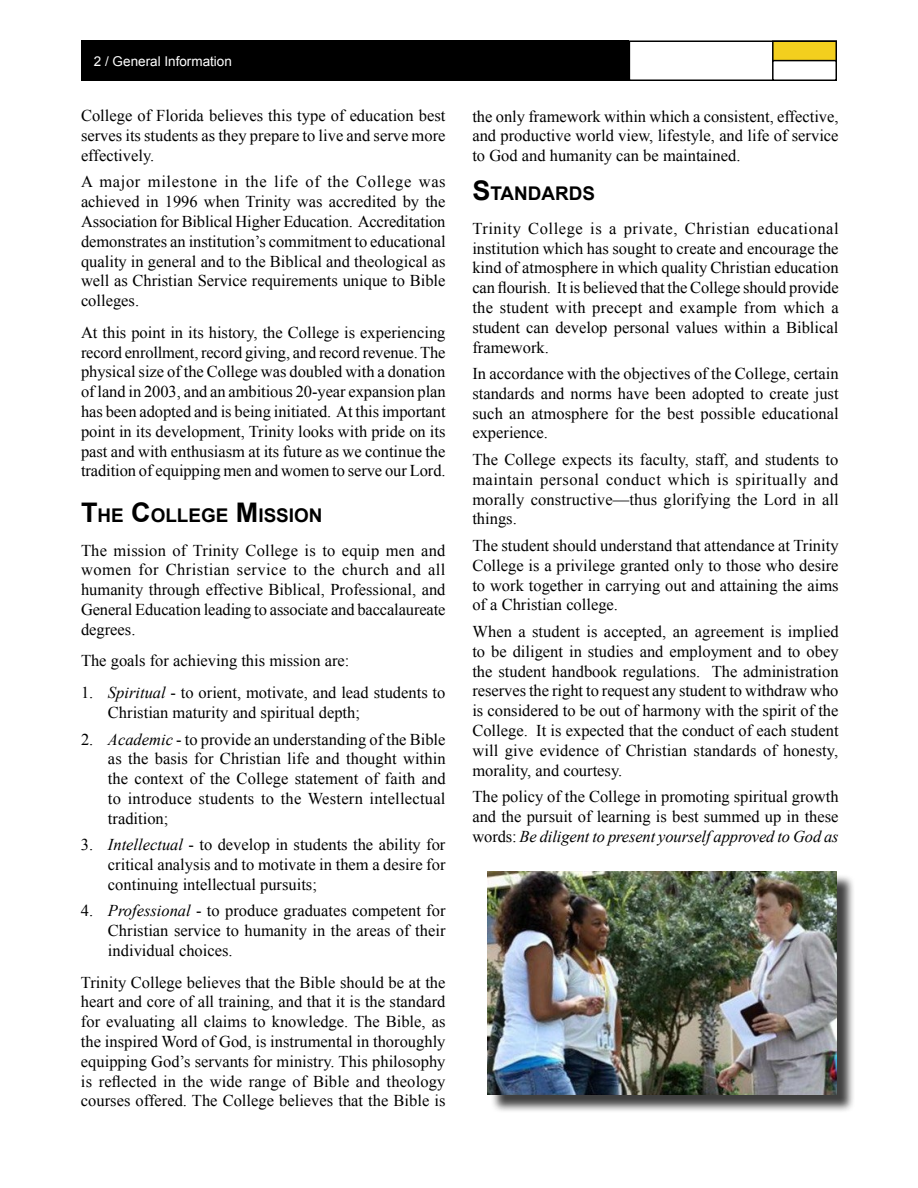
<style>
.page{position:relative;width:918px;height:1188px;background:#fff}
.page>*{position:absolute;margin:0;border:0;box-sizing:border-box;transform-origin:0 0}
.t1{font:700 18.9px "Arial";color:#000}
.t2{font:16.5px/19.8px "Times New Roman";color:#000;text-align:justify}
.t3{font:13.5px "Arial";color:#fff}
.s1{font-size:27px}
.s2{font-style:italic}
</style>
<div class="page">
<div style="left:81px;top:40px;width:548px;height:41px;background:#000"></div>
<div style="left:629px;top:40px;width:208px;height:41px;border:2px solid #000"></div>
<div style="left:773px;top:41px;width:63px;height:21px;background:#f3cf1e"></div>
<div style="left:772px;top:40px;width:65px;height:22px;border:2px solid #000"></div>
<div style="left:772px;top:60px;width:65px;height:21px;border:2px solid #000"></div>
<div style="left:490px;top:874px;width:365px;height:239px;background:#000;opacity:.75"></div>
<img style="left:488px;top:872px;width:349px;height:222px">
<p class="t3" style="left:94px;top:52px;width:140px">2 / General Information</p>
<p class="t2" style="left:81px;top:105px;width:366px">College of Florida believes this type of education best serves its students as they prepare to live and serve more effectively.</p>
<p class="t2" style="left:81px;top:172px;width:366px">A major milestone in the life of the College was achieved in 1996 when Trinity was accredited by the Association for Biblical Higher Education. Accreditation demonstrates an institution’s commitment to educational quality in general and to the Biblical and theological as well as Christian Service requirements unique to Bible colleges.</p>
<p class="t2" style="left:81px;top:322px;width:366px">At this point in its history, the College is experiencing record enrollment, record giving, and record revenue. The physical size of the College was doubled with a donation of land in 2003, and an ambitious 20-year expansion plan has been adopted and is being initiated. At this important point in its development, Trinity looks with pride on its past and with enthusiasm at its future as we continue the tradition of equipping men and women to serve our Lord.</p>
<p class="t1" style="left:81px;top:503px;width:243px"><span class="s1">T</span>HE <span class="s1">C</span>OLLEGE <span class="s1">M</span> ISSION</p>
<p class="t2" style="left:81px;top:540px;width:366px">The mission of Trinity College is to equip men and women for Christian service to the church and all humanity through effective Biblical, Professional, and General Education leading to associate and baccalaureate degrees.</p>
<p class="t2" style="left:81px;top:651px;width:270px">The goals for achieving this mission are:</p>
<p class="t2" style="left:108px;top:682px;width:339px;text-indent:-27px">1. <span class="s2">Spiritual</span> - to orient, motivate, and lead students to<br>Christian maturity and spiritual depth;</p>
<p class="t2" style="left:108px;top:729px;width:339px;text-indent:-27px">2. <span class="s2">Academic</span> - to provide an understanding of the Bible as the basis for Christian life and thought within the context of the College statement of faith and to introduce students to the Western intellectual tradition;</p>
<p class="t2" style="left:108px;top:835px;width:339px;text-indent:-27px">3. <span class="s2">Intellectual</span> - to develop in students the ability for critical analysis and to motivate in them a desire for continuing intellectual pursuits;</p>
<p class="t2" style="left:108px;top:901px;width:339px;text-indent:-27px">4. <span class="s2">Professional</span> - to produce graduates competent for Christian service to humanity in the areas of their individual choices.</p>
<p class="t2" style="left:81px;top:972px;width:366px">Trinity College believes that the Bible should be at the heart and core of all training, and that it is the standard for evaluating all claims to knowledge. The Bible, as the inspired Word of God, is instrumental in thoroughly equipping God’s servants for ministry. This philosophy is reflected in the wide range of Bible and theology courses offered. The College believes that the Bible is</p>
<p class="t2" style="left:472px;top:106px;width:368px">the only framework within which a consistent, effective, and productive world view, lifestyle, and life of service to God and humanity can be maintained.</p>
<p class="t1" style="left:472px;top:181px;width:124px"><span class="s1">S</span>TANDARDS</p>
<p class="t2" style="left:472px;top:218px;width:368px">Trinity College is a private, Christian educational institution which has sought to create and encourage the kind of atmosphere in which quality Christian education can flourish. It is believed that the College should provide the student with precept and example from which a student can develop personal values within a Biblical framework.</p>
<p class="t2" style="left:472px;top:363px;width:368px">In accordance with the objectives of the College, certain standards and norms have been adopted to create just such an atmosphere for the best possible educational experience.</p>
<p class="t2" style="left:472px;top:449px;width:368px">The College expects its faculty, staff, and students to maintain personal conduct which is spiritually and morally constructive—thus glorifying the Lord in all things.</p>
<p class="t2" style="left:472px;top:535px;width:368px">The student should understand that attendance at Trinity College is a privilege granted only to those who desire to work together in carrying out and attaining the aims of a Christian college.</p>
<p class="t2" style="left:472px;top:621px;width:368px">When a student is accepted, an agreement is implied to be diligent in studies and employment and to obey the student handbook regulations. The administration reserves the right to request any student to withdraw who is considered to be out of harmony with the spirit of the College. It is expected that the conduct of each student will give evidence of Christian standards of honesty, morality, and courtesy.</p>
<p class="t2" style="left:472px;top:786px;width:368px">The policy of the College in promoting spiritual growth and the pursuit of learning is best summed up in these words: <span class="s2">Be diligent to present yourself approved to God as</span></p>
</div>
